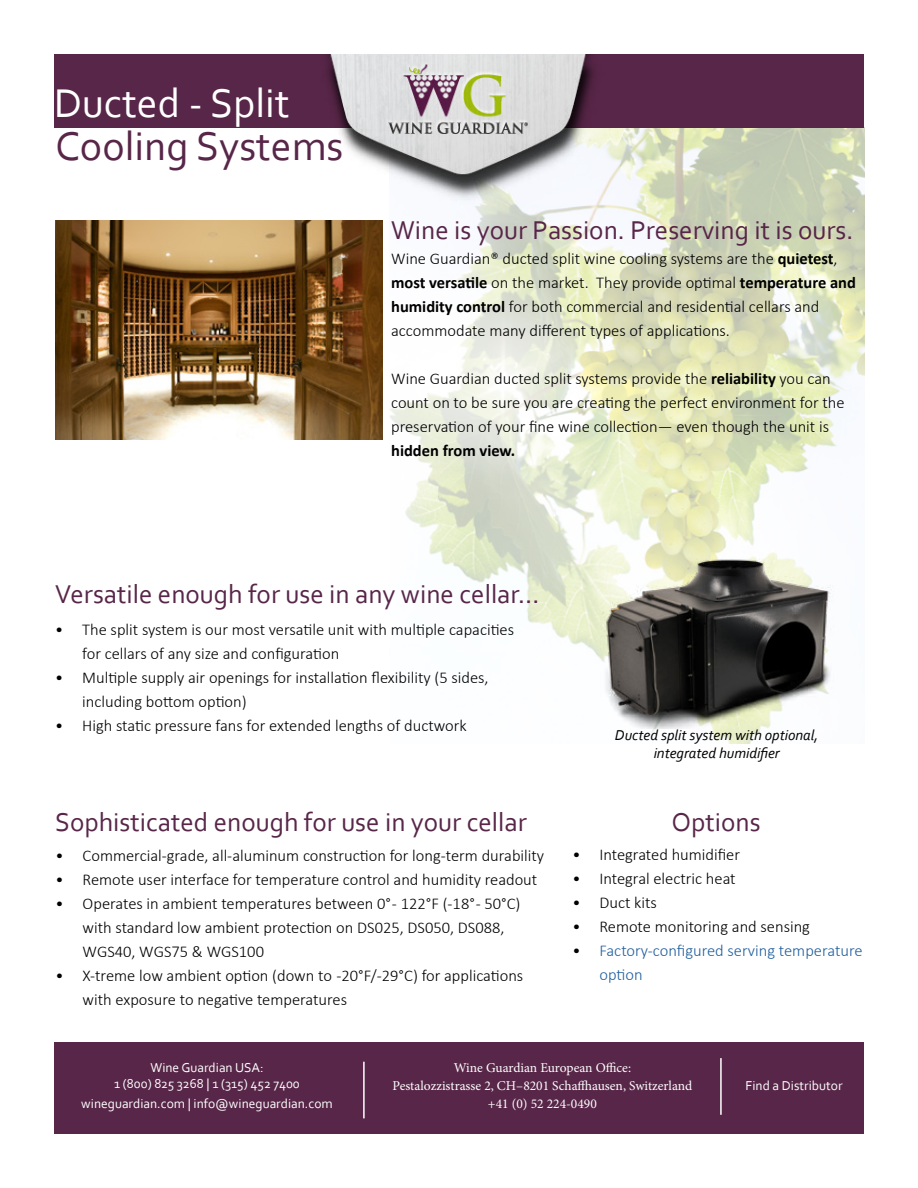
<style>
.page{position:relative;width:918px;height:1188px;background:#fff}
.page>*{position:absolute;margin:0;border:0;box-sizing:border-box;transform-origin:0 0}
.t1{font:42px "Corbel";color:#582648}
.t2{font:42px "Corbel";color:#fff}
.t3{font:27px "Corbel";color:#582648}
.t4{font:300 16.5px/24px "Calibri";color:#000}
.t5{font:300 16.5px/24px "Calibri";color:#215e9e}
.t6{font:700 16.5px "Calibri";color:#000}
.t7{font:italic 15px/18px "Corbel";color:#000;text-align:center}
.t8{font:13.5px/16.2px "Corbel";color:#fff;text-align:center}
.t9{font:13.5px/18px "Minion Pro";color:#fff;text-align:center}
.s1{font-weight:700}
.s2{color:#000}
</style>
<div class="page">
<img style="left:390px;top:128px;width:474px;height:616px">
<div style="left:54px;top:54px;width:810px;height:74px;background:#582648"></div>
<div style="left:320px;top:60px;width:284px;height:145px;background:#000;opacity:.75"></div>
<img style="left:320px;top:54px;width:278px;height:131px">
<img style="left:600px;top:552px;width:233px;height:177px">
<div style="left:54px;top:1042px;width:810px;height:92px;background:#582648"></div>
<hr style="left:720px;top:1058px;width:2px;height:57px;background:#fff">
<hr style="left:363px;top:1062px;width:2px;height:56px;background:#fff">
<img style="left:55px;top:221px;width:328px;height:218px">
<h1 class="t2" style="left:54px;top:77px;width:237px">Ducted - Split</h1>
<h1 class="t1" style="left:55px;top:120px;width:290px">Cooling Systems</h1>
<h2 class="t3" style="left:391px;top:213px;width:464px">Wine is your Passion. Preserving it is ours.</h2>
<p class="t4" style="left:391px;top:246px;width:466px">Wine Guardian® ducted split wine cooling systems are the <span class="s1">quietest</span>, <span class="s1">most versatile</span> on the market. They provide optimal <span class="s1">temperature and humidity control</span> for both commercial and residential cellars and accommodate many different types of applications.</p>
<p class="t4" style="left:391px;top:366px;width:455px">Wine Guardian ducted split systems provide the <span class="s1">reliability</span> you can count on to be sure you are creating the perfect environment for the preservation of your fine wine collection— even though the unit is</p>
<p class="t6" style="left:391px;top:439px;width:126px">hidden from view.</p>
<h2 class="t3" style="left:55px;top:577px;width:486px">Versatile enough for use in any wine cellar…</h2>
<p class="t4" style="left:82px;top:617px;width:433px;text-indent:-27px">• The split system is our most versatile unit with multiple capacities for cellars of any size and configuration</p>
<p class="t4" style="left:82px;top:665px;width:408px;text-indent:-27px">• Multiple supply air openings for installation flexibility (5 sides, including bottom option)</p>
<p class="t4" style="left:55px;top:713px;width:413px">• High static pressure fans for extended lengths of ductwork</p>
<h2 class="t3" style="left:55px;top:805px;width:473px">Sophisticated enough for use in your cellar</h2>
<p class="t4" style="left:56px;top:844px;width:490px">• Commercial-grade, all-aluminum construction for long-term durability</p>
<p class="t4" style="left:56px;top:868px;width:483px">• Remote user interface for temperature control and humidity readout</p>
<p class="t4" style="left:83px;top:892px;width:439px;text-indent:-27px">• Operates in ambient temperatures between 0° - 122°F (-18° - 50°C) with standard low ambient protection on DS025, DS050, DS088,<br>WGS40, WGS75 &amp; WGS100</p>
<p class="t4" style="left:83px;top:964px;width:442px;text-indent:-27px">• X-treme low ambient option (down to -20°F/-29°C) for applications with exposure to negative temperatures</p>
<p class="t7" style="left:615px;top:726px;width:205px">Ducted split system with optional, integrated humidifier</p>
<h2 class="t3" style="left:672px;top:805px;width:91px">Options</h2>
<p class="t4" style="left:572px;top:842px;width:169px">• Integrated humidifier</p>
<p class="t4" style="left:572px;top:866px;width:165px">• Integral electric heat</p>
<p class="t4" style="left:572px;top:890px;width:86px">• Duct kits</p>
<p class="t4" style="left:572px;top:914px;width:239px">• Remote monitoring and sensing</p>
<p class="t5" style="left:599px;top:938px;width:265px;text-indent:-27px"><span class="s2">•</span> Factory-configured serving temperature option</p>
<p class="t8" style="left:114px;top:1059px;width:187px">Wine Guardian USA:<br>1 (800) 825 3268 | 1 (315) 452 7400</p>
<p class="t8" style="left:81px;top:1095px;width:253px">wineguardian.com | info@wineguardian.com</p>
<p class="t9" style="left:393px;top:1058px;width:301px">Wine Guardian European Office:<br>Pestalozzistrasse 2, CH–8201 Schaffhausen, Switzerland +41 (0) 52 224-0490</p>
<p class="t8" style="left:746px;top:1078px;width:98px">Find a Distributor</p>
</div>
